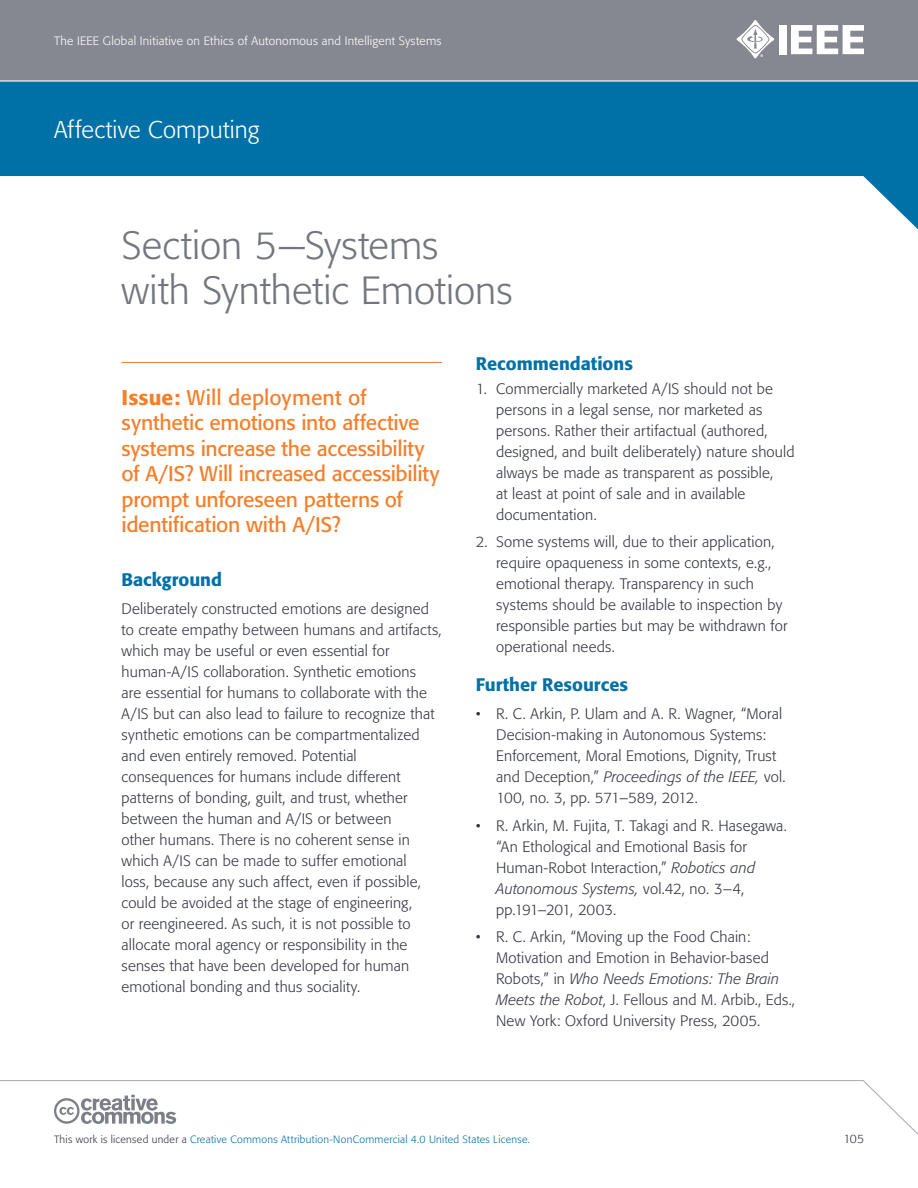
<style>
.page{position:relative;width:918px;height:1188px;background:#fff}
.page>*{position:absolute;margin:0;border:0;box-sizing:border-box;transform-origin:0 0}
.t1{font:300 39px/45px "Formata";color:#74767f}
.t2{font:300 24px "Formata";letter-spacing:.005em;color:#fff}
.t3{font:21px/25.5px "Formata";letter-spacing:-.01em;color:#f57e29}
.t4{font:500 18px "Formata";color:#0071a6}
.t5{font:300 15px/21px "Formata";letter-spacing:.01em;color:#343741}
.t6{font:300 12px "Formata";letter-spacing:.02em;color:#fff}
.t7{font:300 12px "Formata";color:#343741}
.t8{font:300 10.5px "Formata";letter-spacing:.025em;color:#0071a6}
.s1{font-weight:500}
.s2{font-style:italic}
.s3{color:#343741}
</style>
<div class="page">
<div style="left:0;top:0;width:918px;height:81px;background:#868891"></div>
<svg style="left:0;top:82px;width:918px;height:147px;fill:#0071a6"></svg>
<svg style="left:0;top:1080px;width:918px;height:55px"></svg>
<hr style="left:0;top:80px;width:918px;height:2px;background:#fff">
<div style="left:779px;top:25px;width:8px;height:29px;background:#fff"></div>
<svg style="left:791px;top:25px;width:73px;height:29px"></svg>
<svg style="left:736px;top:20px;width:38px;height:38px"></svg>
<svg style="left:54px;top:1095px;width:122px;height:29px"></svg>
<hr style="left:122px;top:362px;width:320px;height:1px;background:#f57e29">
<p class="t6" style="left:54px;top:34px;width:389px">The IEEE Global Initiative on Ethics of Autonomous and Intelligent Systems</p>
<h2 class="t2" style="left:54px;top:115px;width:207px">Affective Computing</h2>
<h1 class="t1" style="left:122px;top:223px;width:393px">Section 5—Systems with Synthetic Emotions</h1>
<h3 class="t3" style="left:122px;top:385px;width:319px"><span class="s1">Issue:</span> Will deployment of synthetic emotions into affective systems increase the accessibility of A/IS? Will increased accessibility prompt unforeseen patterns of identification with A/IS?</h3>
<p class="t4" style="left:122px;top:569px;width:102px">Background</p>
<p class="t5" style="left:122px;top:598px;width:322px">Deliberately constructed emotions are designed to create empathy between humans and artifacts, which may be useful or even essential for human-A/IS collaboration. Synthetic emotions<br>are essential for humans to collaborate with the A/IS but can also lead to failure to recognize that synthetic emotions can be compartmentalized and even entirely removed. Potential consequences for humans include different patterns of bonding, guilt, and trust, whether between the human and A/IS or between<br>other humans. There is no coherent sense in which A/IS can be made to suffer emotional<br>loss, because any such affect, even if possible, could be avoided at the stage of engineering,<br>or reengineered. As such, it is not possible to allocate moral agency or responsibility in the senses that have been developed for human emotional bonding and thus sociality.</p>
<p class="t4" style="left:476px;top:353px;width:159px">Recommendations</p>
<p class="t5" style="left:496px;top:378px;width:300px;text-indent:-20px">1. Commercially marketed A/IS should not be persons in a legal sense, nor marketed as persons. Rather their artifactual (authored, designed, and built deliberately) nature should always be made as transparent as possible,<br>at least at point of sale and in available documentation.</p>
<p class="t5" style="left:496px;top:532px;width:293px;text-indent:-20px">2. Some systems will, due to their application, require opaqueness in some contexts, e.g., emotional therapy. Transparency in such systems should be available to inspection by responsible parties but may be withdrawn for operational needs.</p>
<p class="t4" style="left:476px;top:674px;width:154px">Further Resources</p>
<p class="t5" style="left:496px;top:703px;width:291px;text-indent:-20px">• R. C. Arkin, P. Ulam and A. R. Wagner, “Moral Decision-making in Autonomous Systems:<br>Enforcement, Moral Emotions, Dignity, Trust and Deception,” <span class="s2">Proceedings of the IEEE,</span> vol.<br>100, no. 3, pp. 571–589, 2012.</p>
<p class="t5" style="left:496px;top:815px;width:292px;text-indent:-20px">• R. Arkin, M. Fujita, T. Takagi and R. Hasegawa. “An Ethological and Emotional Basis for Human-Robot Interaction,” <span class="s2">Robotics and Autonomous Systems,</span> vol.42, no. 3–4, pp.191–201, 2003.</p>
<p class="t5" style="left:496px;top:927px;width:300px;text-indent:-20px">• R. C. Arkin, “Moving up the Food Chain:<br>Motivation and Emotion in Behavior-based Robots,” in <span class="s2">Who Needs Emotions: The Brain Meets the Robot</span>, J. Fellous and M. Arbib., Eds., New York: Oxford University Press, 2005.</p>
<p class="t8" style="left:54px;top:1133px;width:478px"><span class="s3">This work is licensed under a</span> Creative Commons Attribution-NonCommercial 4.0 United States License.</p>
<p class="t7" style="left:843px;top:1132px;width:22px">105</p>
</div>
